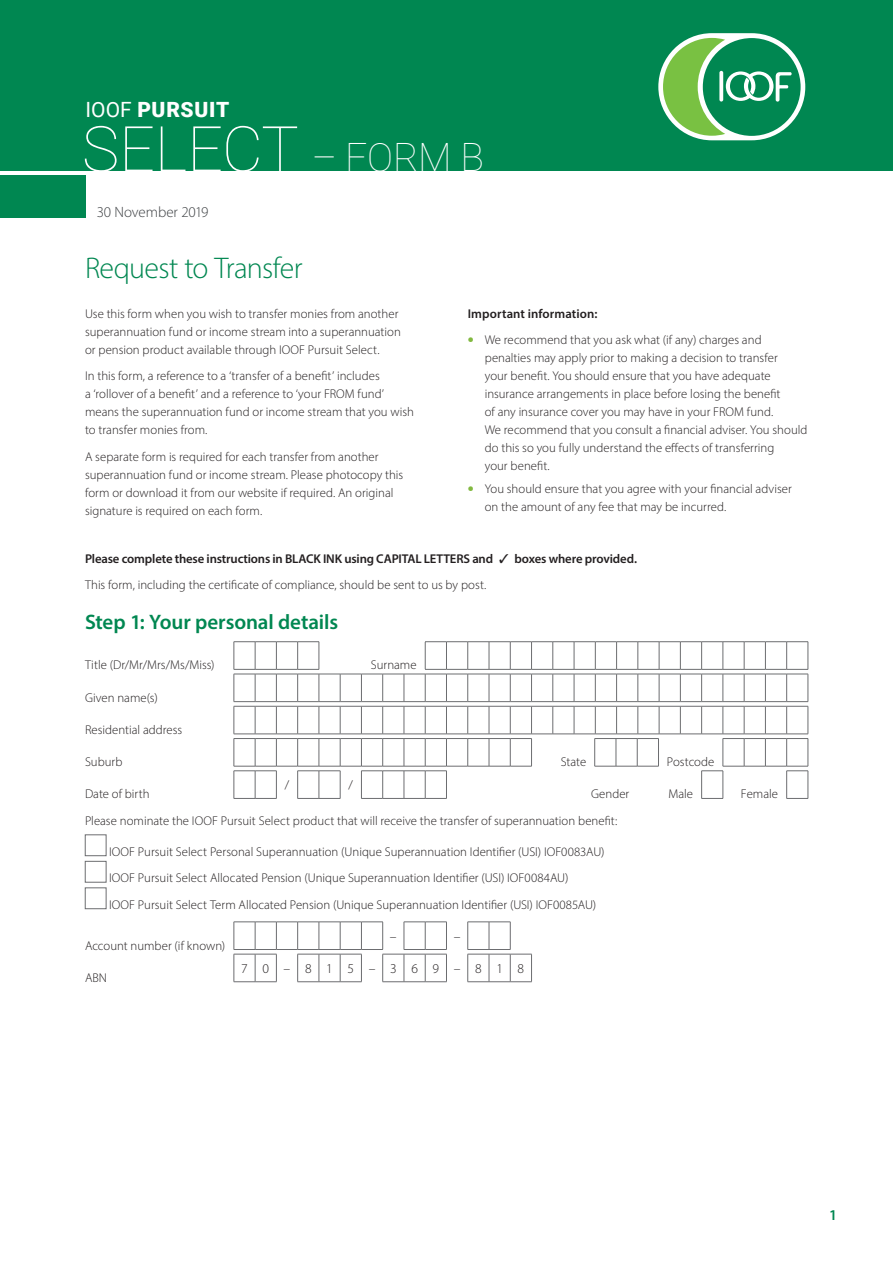
<style>
.page{position:relative;width:893px;height:1263px;background:#fff}
.page>*{position:absolute;margin:0;border:0;box-sizing:border-box;transform-origin:0 0}
._08_Callout_box_text{font:100 63px "Roboto";letter-spacing:-.005em;color:#fff}
._00A_Form_header{font:300 30px "Myriad Pro";letter-spacing:-.025em;color:#008751}
._01_Subhead_1{font:600 21px "Myriad Pro";letter-spacing:-.005em;color:#008751}
.t1{font:900 21px "Roboto";letter-spacing:.035em;color:#fff}
.t2{font:300 15px "Myriad Pro";letter-spacing:-.01em;color:#3c3f42}
._04_Subhead_4{font:600 15px "Myriad Pro";color:#008751}
._07_Body_Text{font:300 13.5px "Myriad Pro";color:#231f20}
._07A_Form_body_copy{font:300 12.75px/18px "Myriad Pro";color:#231f20}
._07A_Form_body_copy-2{font:600 12.75px "Myriad Pro";letter-spacing:-.01em;color:#231f20}
._07B_Form_box_title{font:300 12.75px "Myriad Pro";color:#231f20}
._07A_Form_body_copy-3{font:600 12.75px "Myriad Pro";letter-spacing:.01em;color:#231f20}
.s1{font-weight:400}
.s2{font-size:39px}
.s3{font-weight:900;font-size:16.5px;color:#82b940}
</style>
<div class="page">
<svg style="left:233px;top:641px;width:576px;height:158px"></svg>
<div style="left:85px;top:835px;width:21px;height:21px;background:#fff;border:1px solid #6c6d70"></div>
<div style="left:85px;top:861px;width:21px;height:21px;background:#fff;border:1px solid #6c6d70"></div>
<div style="left:85px;top:888px;width:21px;height:21px;background:#fff;border:1px solid #6c6d70"></div>
<svg style="left:233px;top:921px;width:299px;height:61px"></svg>
<div style="left:0;top:175px;width:86px;height:42px;background:#008751"></div>
<div style="left:0;top:0;width:893px;height:170px;background:#008751"></div>
<div style="left:658px;top:33px;width:147px;height:107px;background:#fff;border-radius:54px"></div>
<div style="left:703px;top:38px;width:98px;height:98px;background:#008751;border-radius:50%"></div>
<svg style="left:663px;top:38px;width:129px;height:98px"></svg>
<h3 class="t1" style="left:86px;top:95px;width:145px"><span class="s1">IOOF</span> PURSUIT</h3>
<p class="_08_Callout_box_text" style="left:82px;top:105px;width:404px">SELECT <span class="s2">– FORM B</span></p>
<p class="t2" style="left:97px;top:203px;width:113px">30 November 2019</p>
<p class="_00A_Form_header" style="left:85px;top:250px;width:219px">Request to Transfer</p>
<p class="_07A_Form_body_copy" style="left:85px;top:304px;width:317px">Use this form when you wish to transfer monies from another superannuation fund or income stream into a superannuation or pension product available through IOOF Pursuit Select.</p>
<p class="_07A_Form_body_copy" style="left:85px;top:367px;width:330px">In this form, a reference to a ‘transfer of a benefit’ includes<br>a ‘rollover of a benefit’ and a reference to ‘your FROM fund’ means the superannuation fund or income stream that you wish to transfer monies from.</p>
<p class="_07A_Form_body_copy" style="left:85px;top:447px;width:320px">A separate form is required for each transfer from another superannuation fund or income stream. Please photocopy this form or download it from our website if required. An original signature is required on each form.</p>
<p class="_07A_Form_body_copy-3" style="left:468px;top:305px;width:131px">Important information:</p>
<p class="_07A_Form_body_copy" style="left:485px;top:331px;width:324px;text-indent:-17px"><span class="s3">•</span> We recommend that you ask what (if any) charges and penalties may apply prior to making a decision to transfer<br>your benefit. You should ensure that you have adequate insurance arrangements in place before losing the benefit<br>of any insurance cover you may have in your FROM fund.<br>We recommend that you consult a financial adviser. You should do this so you fully understand the effects of transferring<br>your benefit.</p>
<p class="_07A_Form_body_copy" style="left:485px;top:479px;width:309px;text-indent:-17px"><span class="s3">•</span> You should ensure that you agree with your financial adviser on the amount of any fee that may be incurred.</p>
<p class="_07A_Form_body_copy-2" style="left:85px;top:550px;width:553px">Please complete these instructions in BLACK INK using CAPITAL LETTERS and ✓ boxes where provided.</p>
<p class="_07A_Form_body_copy" style="left:85px;top:576px;width:403px">This form, including the certificate of compliance, should be sent to us by post.</p>
<p class="_01_Subhead_1" style="left:85px;top:608px;width:255px">Step 1: Your personal details</p>
<p class="_07A_Form_body_copy" style="left:85px;top:656px;width:131px">Title (Dr/Mr/Mrs/Ms/Miss)</p>
<p class="_07A_Form_body_copy" style="left:371px;top:656px;width:47px">Surname</p>
<p class="_07A_Form_body_copy" style="left:85px;top:688px;width:74px">Given name(s)</p>
<p class="_07A_Form_body_copy" style="left:85px;top:720px;width:99px">Residential address</p>
<p class="_07A_Form_body_copy" style="left:85px;top:753px;width:39px">Suburb</p>
<p class="_07A_Form_body_copy" style="left:561px;top:753px;width:27px">State</p>
<p class="_07A_Form_body_copy" style="left:667px;top:753px;width:49px">Postcode</p>
<p class="_07B_Form_box_title" style="left:85px;top:786px;width:66px">Date of birth</p>
<p class="_07A_Form_body_copy" style="left:285px;top:776px;width:6px">/</p>
<p class="_07A_Form_body_copy" style="left:349px;top:776px;width:6px">/</p>
<p class="_07B_Form_box_title" style="left:591px;top:786px;width:40px">Gender</p>
<p class="_07B_Form_box_title" style="left:668px;top:786px;width:26px">Male</p>
<p class="_07B_Form_box_title" style="left:741px;top:786px;width:39px">Female</p>
<p class="_07A_Form_body_copy" style="left:85px;top:812px;width:534px">Please nominate the IOOF Pursuit Select product that will receive the transfer of superannuation benefit:</p>
<p class="_07A_Form_body_copy" style="left:109px;top:842px;width:497px">IOOF Pursuit Select Personal Superannuation (Unique Superannuation Identifier (USI) IOF0083AU)</p>
<p class="_07A_Form_body_copy" style="left:109px;top:869px;width:461px">IOOF Pursuit Select Allocated Pension (Unique Superannuation Identifier (USI) IOF0084AU)</p>
<p class="_07A_Form_body_copy" style="left:109px;top:895px;width:489px">IOOF Pursuit Select Term Allocated Pension (Unique Superannuation Identifier (USI) IOF0085AU)</p>
<p class="_07A_Form_body_copy" style="left:85px;top:936px;width:142px">Account number (if known)</p>
<p class="_07_Body_Text" style="left:390px;top:928px;width:8px">–</p>
<p class="_07_Body_Text" style="left:454px;top:928px;width:8px">–</p>
<p class="_07A_Form_body_copy" style="left:85px;top:968px;width:24px">ABN</p>
<p class="_07_Body_Text" style="left:241px;top:960px;width:8px">7</p>
<p class="_07_Body_Text" style="left:262px;top:960px;width:8px">0</p>
<p class="_07_Body_Text" style="left:284px;top:960px;width:8px">–</p>
<p class="_07_Body_Text" style="left:305px;top:960px;width:8px">8</p>
<p class="_07_Body_Text" style="left:326px;top:960px;width:8px">1</p>
<p class="_07_Body_Text" style="left:348px;top:960px;width:8px">5</p>
<p class="_07_Body_Text" style="left:369px;top:960px;width:8px">–</p>
<p class="_07_Body_Text" style="left:390px;top:960px;width:8px">3</p>
<p class="_07_Body_Text" style="left:411px;top:960px;width:8px">6</p>
<p class="_07_Body_Text" style="left:433px;top:960px;width:8px">9</p>
<p class="_07_Body_Text" style="left:454px;top:960px;width:8px">–</p>
<p class="_07_Body_Text" style="left:475px;top:960px;width:8px">8</p>
<p class="_07_Body_Text" style="left:496px;top:960px;width:8px">1</p>
<p class="_07_Body_Text" style="left:518px;top:960px;width:8px">8</p>
<p class="_04_Subhead_4" style="left:829px;top:1206px;width:10px">1</p>
</div>
